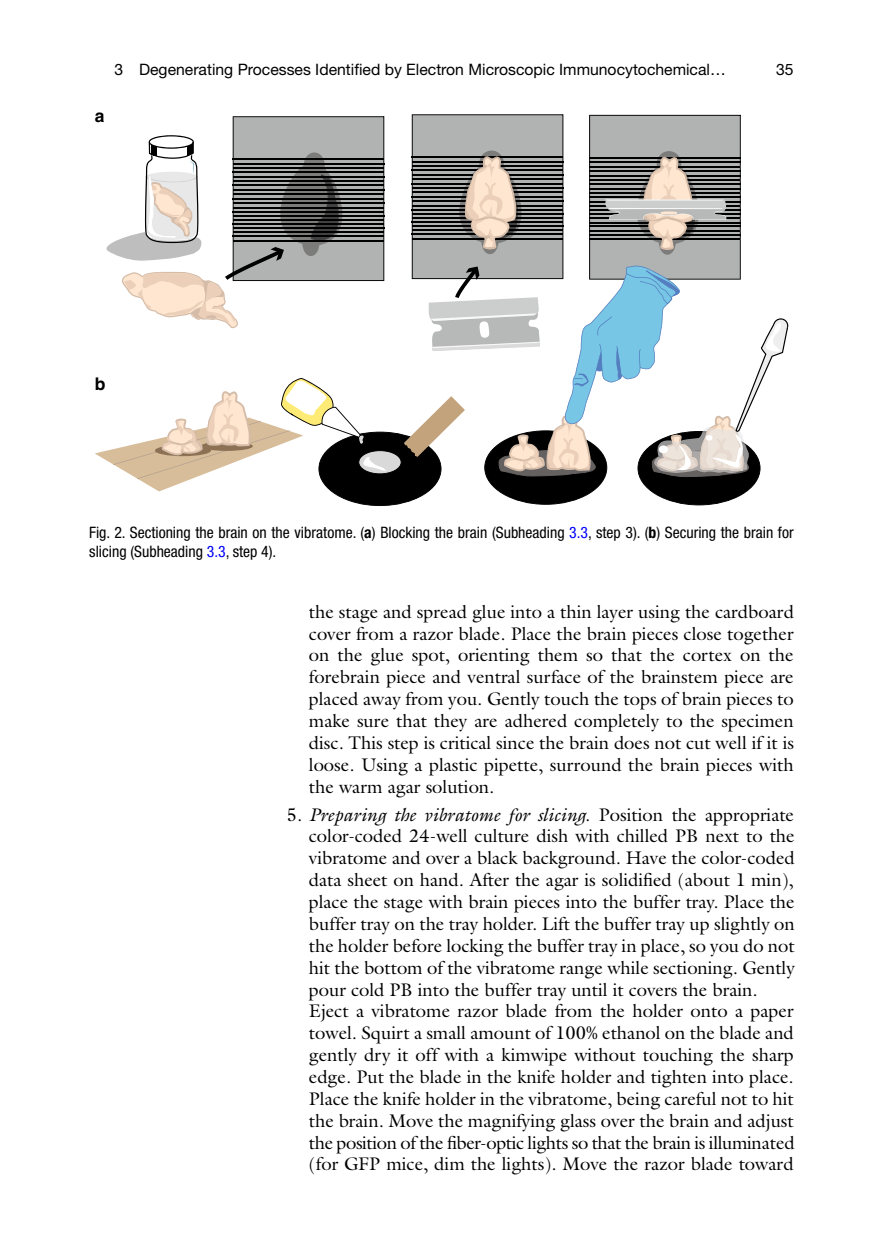
<style>
.page{position:relative;width:883px;height:1260px;background:#fff}
.page>*{position:absolute;margin:0;border:0;box-sizing:border-box;transform-origin:0 0}
.t1{font:18.38px/21.9px "Galliard";color:#000;text-align:justify}
.t2{font:700 17.5px "Helvetica";color:#000}
.t3{font:condensed 15.75px/19.2px "Helvetica Neue";color:#000}
.t4{font:15.75px "Helvetica Neue";color:#000}
.s1{font-weight:700}
.s2{color:#0000fa}
.s3{font-style:italic}
</style>
<div class="page">
<svg style="left:95px;top:114px;width:693px;height:392px"></svg>
<p class="t4" style="left:115px;top:60px;width:613px">3 Degenerating Processes Identified by Electron Microscopic Immunocytochemical…</p>
<p class="t4" style="left:776px;top:60px;width:19px">35</p>
<p class="t2" style="left:95px;top:105px;width:11px">a</p>
<p class="t2" style="left:95px;top:374px;width:12px">b</p>
<p class="t3" style="left:89px;top:522px;width:706px">Fig. 2. Sectioning the brain on the vibratome. (<span class="s1">a</span>) Blocking the brain (Subheading <span class="s2">3.3</span>, step 3). (<span class="s1">b</span>) Securing the brain for slicing (Subheading <span class="s2">3.3</span>, step 4).</p>
<p class="t1" style="left:309px;top:600px;width:487px">the stage and spread glue into a thin layer using the cardboard cover from a razor blade. Place the brain pieces close together on the glue spot, orienting them so that the cortex on the forebrain piece and ventral surface of the brainstem piece are placed away from you. Gently touch the tops of brain pieces to make sure that they are adhered completely to the specimen disc. This step is critical since the brain does not cut well if it is loose. Using a plastic pipette, surround the brain pieces with the warm agar solution.</p>
<p class="t1" style="left:309px;top:803px;width:487px;text-align:left;text-indent:-22px">5. <span class="s3">Preparing the vibratome for slicing</span>. Position the appropriate color-coded 24-well culture dish with chilled PB next to the vibratome and over a black background. Have the color-coded data sheet on hand. After the agar is solidified (about 1 min), place the stage with brain pieces into the buffer tray. Place the buffer tray on the tray holder. Lift the buffer tray up slightly on the holder before locking the buffer tray in place, so you do not hit the bottom of the vibratome range while sectioning. Gently pour cold PB into the buffer tray until it covers the brain.<br>Eject a vibratome razor blade from the holder onto a paper towel. Squirt a small amount of 100% ethanol on the blade and gently dry it off with a kimwipe without touching the sharp edge. Put the blade in the knife holder and tighten into place.<br>Place the knife holder in the vibratome, being careful not to hit the brain. Move the magnifying glass over the brain and adjust the position of the fiber-optic lights so that the brain is illuminated (for GFP mice, dim the lights). Move the razor blade toward</p>
</div>
